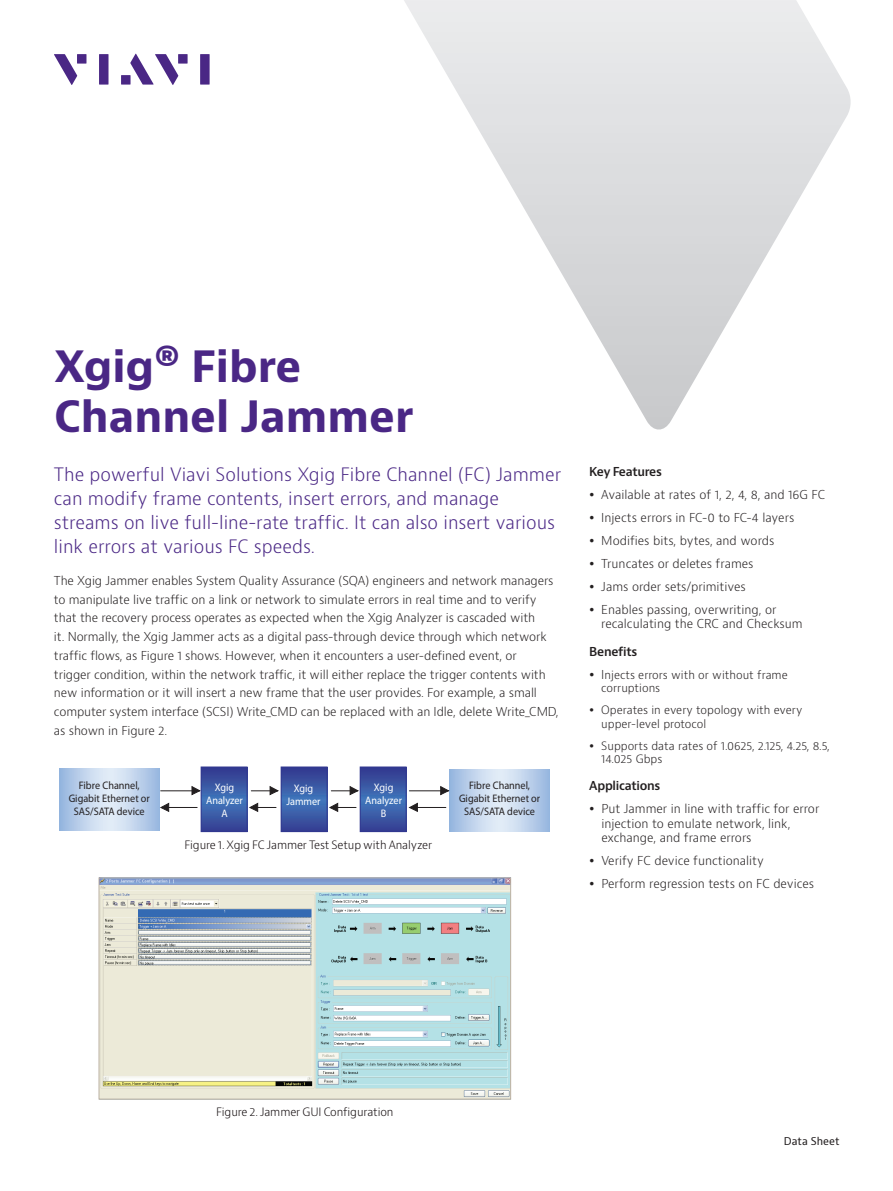
<style>
.page{position:relative;width:893px;height:1191px;background:#fff}
.page>*{position:absolute;margin:0;border:0;box-sizing:border-box;transform-origin:0 0}
.t1{font:700 42px/49.5px "Bernino Sans";color:#4a2785}
.t2{font:300 18px/24px "Bernino Sans";color:#4a2785}
.t3{font:300 12px/18.8px "Bernino Sans";letter-spacing:-.01em;color:#231f20}
.t4{font:600 12px "Bernino Sans";letter-spacing:-.025em;color:#231f20}
.t5{font:300 11.25px/13.5px "Bernino Sans";color:#231f20}
.t6{font:300 11.25px "Bernino Sans";letter-spacing:-.01em;color:#110a0c}
.t7{font:10.95px/13px "Myriad Pro";color:#231f20;text-align:center;scale:.93 1}
.t8{font:10.95px/13px "Myriad Pro";color:#fff;text-align:center;scale:.93 1}
.t9{font:10.5px "Bernino Sans";color:#231f20}
.s1{font-size:12px}
</style>
<div class="page">
<svg style="left:54px;top:54px;width:23px;height:31px"></svg>
<div style="left:77px;top:54px;width:9px;height:10px;background:#4a2785"></div>
<div style="left:99px;top:54px;width:10px;height:31px;background:#4a2785"></div>
<div style="left:178px;top:54px;width:10px;height:10px;background:#4a2785"></div>
<div style="left:200px;top:54px;width:10px;height:31px;background:#4a2785"></div>
<svg style="left:130px;top:54px;width:48px;height:31px"></svg>
<div style="left:121px;top:75px;width:10px;height:10px;background:#4a2785"></div>
<svg style="left:404px;top:0;width:447px;height:430px"></svg>
<svg style="left:449px;top:769px;width:100px;height:62px;background:#c1d4ec"></svg>
<svg style="left:60px;top:768px;width:100px;height:62px;background:#c1d4ec"></svg>
<svg style="left:159px;top:785px;width:292px;height:28px"></svg>
<svg style="left:203px;top:768px;width:43px;height:62px;background:#3a58a5"></svg>
<div style="left:201px;top:766px;width:47px;height:66px;border:1px solid #313890"></div>
<svg style="left:283px;top:768px;width:43px;height:62px;background:#3a58a5"></svg>
<div style="left:281px;top:766px;width:47px;height:66px;border:1px solid #313890"></div>
<svg style="left:362px;top:768px;width:43px;height:62px;background:#3a58a5"></svg>
<div style="left:360px;top:766px;width:47px;height:66px;border:1px solid #313890"></div>
<img style="left:101px;top:879px;width:408px;height:218px">
<div style="left:99px;top:877px;width:412px;height:222px;border:1px solid #bbb1a3"></div>
<h1 class="t1" style="left:54px;top:343px;width:361px">Xgig® Fibre<br>Channel Jammer</h1>
<h2 class="t2" style="left:54px;top:463px;width:509px">The powerful Viavi Solutions Xgig Fibre Channel (FC) Jammer can modify frame contents, insert errors, and manage streams on live full-line-rate traffic. It can also insert various link errors at various FC speeds.</h2>
<p class="t3" style="left:54px;top:571px;width:506px">The Xgig Jammer enables System Quality Assurance (SQA) engineers and network managers to manipulate live traffic on a link or network to simulate errors in real time and to verify that the recovery process operates as expected when the Xgig Analyzer is cascaded with<br>it. Normally, the Xgig Jammer acts as a digital pass-through device through which network traffic flows, as Figure 1 shows. However, when it encounters a user-defined event, or<br>trigger condition, within the network traffic, it will either replace the trigger contents with new information or it will insert a new frame that the user provides. For example, a small computer system interface (SCSI) Write_CMD can be replaced with an Idle, delete Write_CMD, as shown in Figure 2.</p>
<p class="t7" style="left:69px;top:778px;width:89px">Fibre Channel,<br>Gigabit Ethernet or<br>SAS/SATA device</p>
<p class="t7" style="left:459px;top:778px;width:89px">Fibre Channel,<br>Gigabit Ethernet or<br>SAS/SATA device</p>
<p class="t8" style="left:206px;top:780px;width:41px">Xgig<br>Analyzer<br>A</p>
<p class="t8" style="left:365px;top:780px;width:41px">Xgig<br>Analyzer<br>B</p>
<p class="t8" style="left:286px;top:781px;width:38px">Xgig<br>Jammer</p>
<p class="t6" style="left:184px;top:837px;width:249px">Figure 1. Xgig FC Jammer Test Setup with Analyzer</p>
<p class="t4" style="left:589px;top:464px;width:74px">Key Features</p>
<p class="t3" style="left:601px;top:484px;width:225px;line-height:23px">Available at rates of 1, 2, 4, 8, and 16G FC Injects errors in FC-0 to FC-4 layers Modifies bits, bytes, and words Truncates or deletes frames<br>Jams order sets/primitives<br>Enables passing, overwriting, or</p>
<p class="t3" style="left:601px;top:615px;width:203px">recalculating the CRC and Checksum</p>
<p class="t4" style="left:589px;top:643px;width:50px">Benefits</p>
<p class="t5" style="left:601px;top:668px;width:188px"><span class="s1">I</span>njects errors with or without frame corruptions</p>
<p class="t5" style="left:601px;top:703px;width:203px">Operates in every topology with every upper-level protocol</p>
<p class="t5" style="left:601px;top:739px;width:230px">Supports data rates of 1.0625, 2.125, 4.25, 8.5,<br>14.025 Gbps</p>
<p class="t4" style="left:589px;top:778px;width:73px">Applications</p>
<p class="t3" style="left:601px;top:802px;width:220px;line-height:14.4px">Put Jammer in line with traffic for error injection to emulate network, link, exchange, and frame errors</p>
<p class="t3" style="left:601px;top:849px;width:214px;line-height:23px">Verify FC device functionality<br>Perform regression tests on FC devices</p>
<p class="t6" style="left:216px;top:1104px;width:179px">Figure 2. Jammer GUI Configuration</p>
<p class="t9" style="left:784px;top:1134px;width:57px">Data Sheet</p>
</div>
